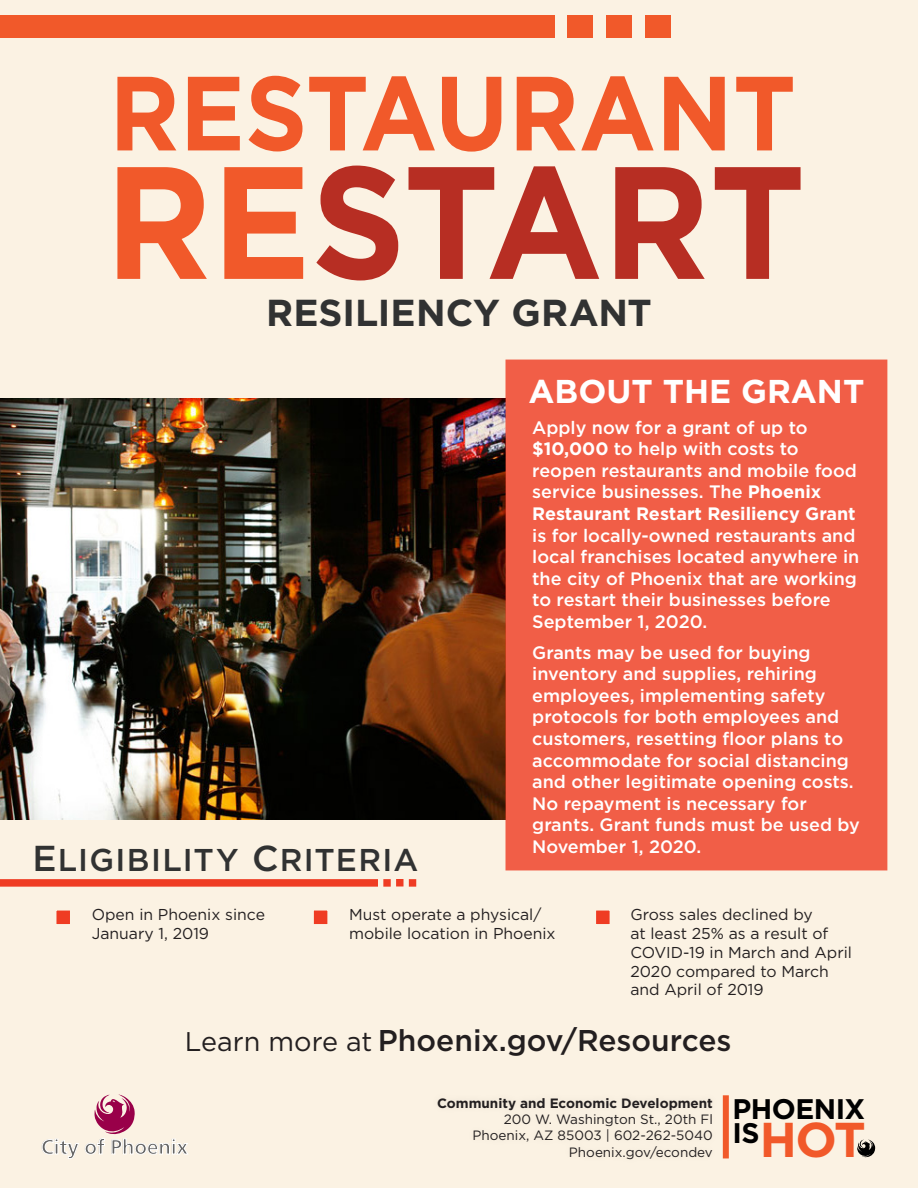
<style>
.page{position:relative;width:918px;height:1188px;background:#fbf2e3}
.page>*{position:absolute;margin:0;border:0;box-sizing:border-box;transform-origin:0 0}
.t1{font:700 48.9px "Gotham";color:#f1592a}
.t2{font:700 37.5px "Gotham";color:#313232}
.t3{font:700 33px "Gotham";color:#fff}
.t4{font:500 31.5px "Gotham";letter-spacing:.04em;color:#313232}
.t5{font:500 30px "Gotham";color:#231f20}
.t6{font:700 28.35px "Gotham";letter-spacing:-.02em;color:#000}
.t7{font:700 20.4px "Frutiger LT Pro";color:#666}
.t8{font:500 18px/21.6px "Gotham";color:#fff}
.t9{font:15.75px/18.9px "Gotham";color:#231f20}
.t10{font:13.5px "Gotham";color:#231f20}
.t11{font:700 13.5px "Gotham";color:#231f20}
.s1{font-weight:700}
.s2{font-size:36px}
.s3{font-weight:400;font-size:27px}
</style>
<div class="page">
<svg style="left:117px;top:77px;width:59px;height:73px"></svg>
<svg style="left:188px;top:77px;width:52px;height:73px"></svg>
<svg style="left:249px;top:76px;width:53px;height:75px"></svg>
<svg style="left:309px;top:76px;width:126px;height:74px"></svg>
<svg style="left:442px;top:77px;width:59px;height:75px"></svg>
<svg style="left:517px;top:76px;width:137px;height:74px"></svg>
<svg style="left:664px;top:77px;width:61px;height:73px"></svg>
<svg style="left:736px;top:77px;width:57px;height:73px"></svg>
<svg style="left:117px;top:167px;width:90px;height:112px"></svg>
<svg style="left:224px;top:167px;width:79px;height:112px"></svg>
<svg style="left:316px;top:166px;width:82px;height:114px"></svg>
<svg style="left:409px;top:166px;width:190px;height:113px"></svg>
<svg style="left:615px;top:167px;width:90px;height:112px"></svg>
<svg style="left:715px;top:167px;width:86px;height:112px"></svg>
<img style="left:0;top:398px;width:506px;height:421px">
<div style="left:506px;top:360px;width:381px;height:510px;background:#f15e47"></div>
<div style="left:0;top:16px;width:554px;height:22px;background:#f1592a"></div>
<div style="left:568px;top:16px;width:25px;height:22px;background:#f1592a"></div>
<div style="left:607px;top:16px;width:25px;height:22px;background:#f1592a"></div>
<div style="left:645px;top:16px;width:25px;height:22px;background:#f1592a"></div>
<div style="left:0;top:879px;width:378px;height:8px;background:#ef3c23"></div>
<div style="left:383px;top:879px;width:8px;height:8px;background:#ef3c23"></div>
<div style="left:396px;top:879px;width:8px;height:7px;background:#ef3c23"></div>
<div style="left:409px;top:879px;width:7px;height:8px;background:#ef3c23"></div>
<div style="left:52px;top:906px;width:22px;height:23px;background:#ef3c23;border:4px solid #fbf2e3"></div>
<div style="left:309px;top:906px;width:23px;height:23px;background:#ef3c23;border:4px solid #fbf2e3"></div>
<div style="left:592px;top:906px;width:22px;height:23px;background:#ef3c23;border:4px solid #fbf2e3"></div>
<svg style="left:857px;top:1139px;width:18px;height:19px"></svg>
<div style="left:723px;top:1095px;width:6px;height:63px;background:#f1592a"></div>
<svg style="left:42px;top:1139px;width:37px;height:20px"></svg>
<svg style="left:85px;top:1095px;width:103px;height:59px"></svg>
<p class="t2" style="left:266px;top:288px;width:387px">RESILIENCY GRANT</p>
<p class="t3" style="left:528px;top:369px;width:337px">ABOUT THE GRANT</p>
<p class="t8" style="left:532px;top:416px;width:329px">Apply now for a grant of up to <span class="s1">$10,000</span> to help with costs to reopen restaurants and mobile food service businesses. The <span class="s1">Phoenix<br>Restaurant Restart Resiliency Grant </span>is for locally-owned restaurants and local franchises located anywhere in the city of Phoenix that are working to restart their businesses before<br>September 1, 2020.</p>
<p class="t8" style="left:532px;top:641px;width:329px">Grants may be used for buying inventory and supplies, rehiring employees, implementing safety protocols for both employees and customers, resetting floor plans to accommodate for social distancing and other legitimate opening costs.<br>No repayment is necessary for grants. Grant funds must be used by<br>November 1, 2020.</p>
<p class="t4" style="left:32px;top:839px;width:387px"><span class="s2">E</span>LIGIBILITY <span class="s2">C</span>RITERIA</p>
<p class="t9" style="left:92px;top:904px;width:175px">Open in Phoenix since<br>January 1, 2019</p>
<p class="t9" style="left:349px;top:904px;width:208px">Must operate a physical/ mobile location in Phoenix</p>
<p class="t9" style="left:630px;top:904px;width:223px">Gross sales declined by<br>at least 25% as a result of<br>COVID-19 in March and April<br>2020 compared to March and April of 2019</p>
<p class="t5" style="left:185px;top:1021px;width:548px"><span class="s3">Learn more at</span> Phoenix.gov/Resources</p>
<p class="t11" style="left:437px;top:1094px;width:277px">Community and Economic Development</p>
<p class="t10" style="left:504px;top:1111px;width:211px">200 W. Washington St., 20th Fl</p>
<p class="t10" style="left:473px;top:1127px;width:242px">Phoenix, AZ 85003 | 602-262-5040</p>
<p class="t7" style="left:41px;top:1135px;width:148px">City of Phoenix</p>
<p class="t10" style="left:569px;top:1143px;width:145px">Phoenix.gov/econdev</p>
<p class="t6" style="left:733px;top:1090px;width:134px">PHOENIX</p>
<p class="t1" style="left:732px;top:1107px;width:135px"><sup>IS</sup>HOT</p>
</div>
